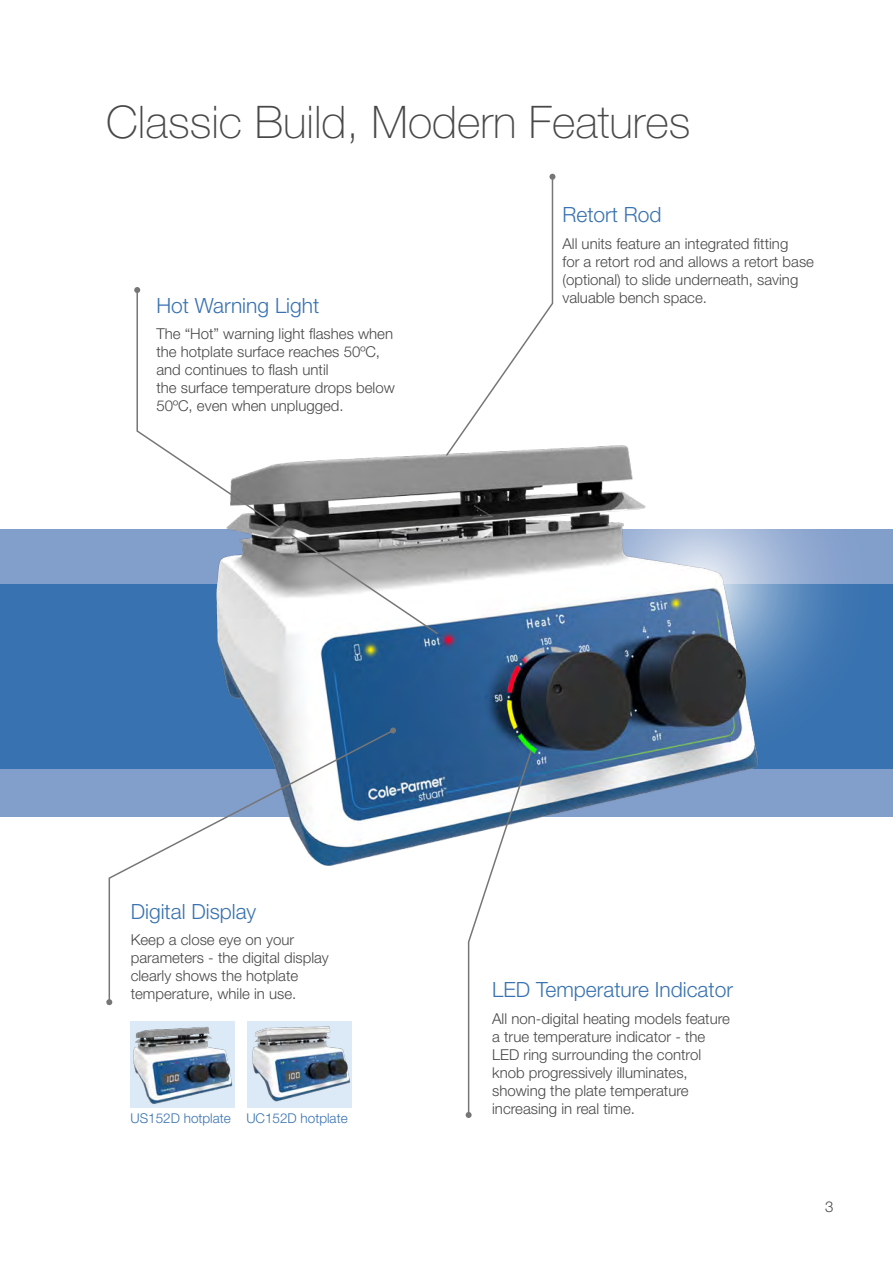
<style>
.page{position:relative;width:893px;height:1263px;background:#fff}
.page>*{position:absolute;margin:0;border:0;box-sizing:border-box;transform-origin:0 0}
.t1{font:100 45px "Helvetica Neue LT Std";color:#484848}
.t2{font:300 21px "Helvetica Neue LT Std";color:#3872b0}
.t3{font:300 15px/18px "Helvetica Neue LT Std";color:#484848}
.t4{font:300 13.5px "Helvetica Neue LT Std";color:#3872b0}
</style>
<div class="page">
<div style="left:0;top:536px;width:893px;height:273px;background:#3872b0"></div>
<div style="left:0;top:529px;width:893px;height:55px;background:#829ecb"></div>
<div style="left:0;top:769px;width:893px;height:47px;background:#829ecb"></div>
<svg style="left:770px;top:529px;width:123px;height:288px"></svg>
<img style="left:217px;top:445px;width:553px;height:407px">
<svg style="left:136px;top:289px;width:304px;height:347px"></svg>
<svg style="left:134px;top:287px;width:6px;height:6px"></svg>
<svg style="left:444px;top:174px;width:111px;height:283px"></svg>
<svg style="left:108px;top:728px;width:287px;height:275px"></svg>
<svg style="left:390px;top:727px;width:6px;height:6px"></svg>
<svg style="left:106px;top:999px;width:6px;height:6px"></svg>
<svg style="left:466px;top:749px;width:67px;height:369px"></svg>
<img style="left:131px;top:1022px;width:104px;height:86px">
<img style="left:247px;top:1022px;width:105px;height:86px">
<h1 class="t1" style="left:106px;top:97px;width:586px">Classic Build, Modern Features</h1>
<h2 class="t2" style="left:156px;top:292px;width:164px">Hot Warning Light</h2>
<p class="t3" style="left:156px;top:324px;width:240px">The “Hot” warning light flashes when the hotplate surface reaches 50ºC, and continues to flash until<br>the surface temperature drops below<br>50ºC, even when unplugged.</p>
<h2 class="t2" style="left:562px;top:202px;width:101px">Retort Rod</h2>
<p class="t3" style="left:562px;top:234px;width:253px">All units feature an integrated fitting<br>for a retort rod and allows a retort base (optional) to slide underneath, saving valuable bench space.</p>
<h2 class="t2" style="left:131px;top:898px;width:127px">Digital Display</h2>
<p class="t3" style="left:131px;top:930px;width:200px">Keep a close eye on your parameters - the digital display clearly shows the hotplate temperature, while in use.</p>
<p class="t4" style="left:131px;top:1110px;width:219px">US152D hotplate UC152D hotplate</p>
<h2 class="t2" style="left:492px;top:977px;width:242px">LED Temperature Indicator</h2>
<p class="t3" style="left:492px;top:1009px;width:239px">All non-digital heating models feature a true temperature indicator - the<br>LED ring surrounding the control knob progressively illuminates, showing the plate temperature increasing in real time.</p>
<p class="t3" style="left:825px;top:1197px;width:10px">3</p>
</div>
